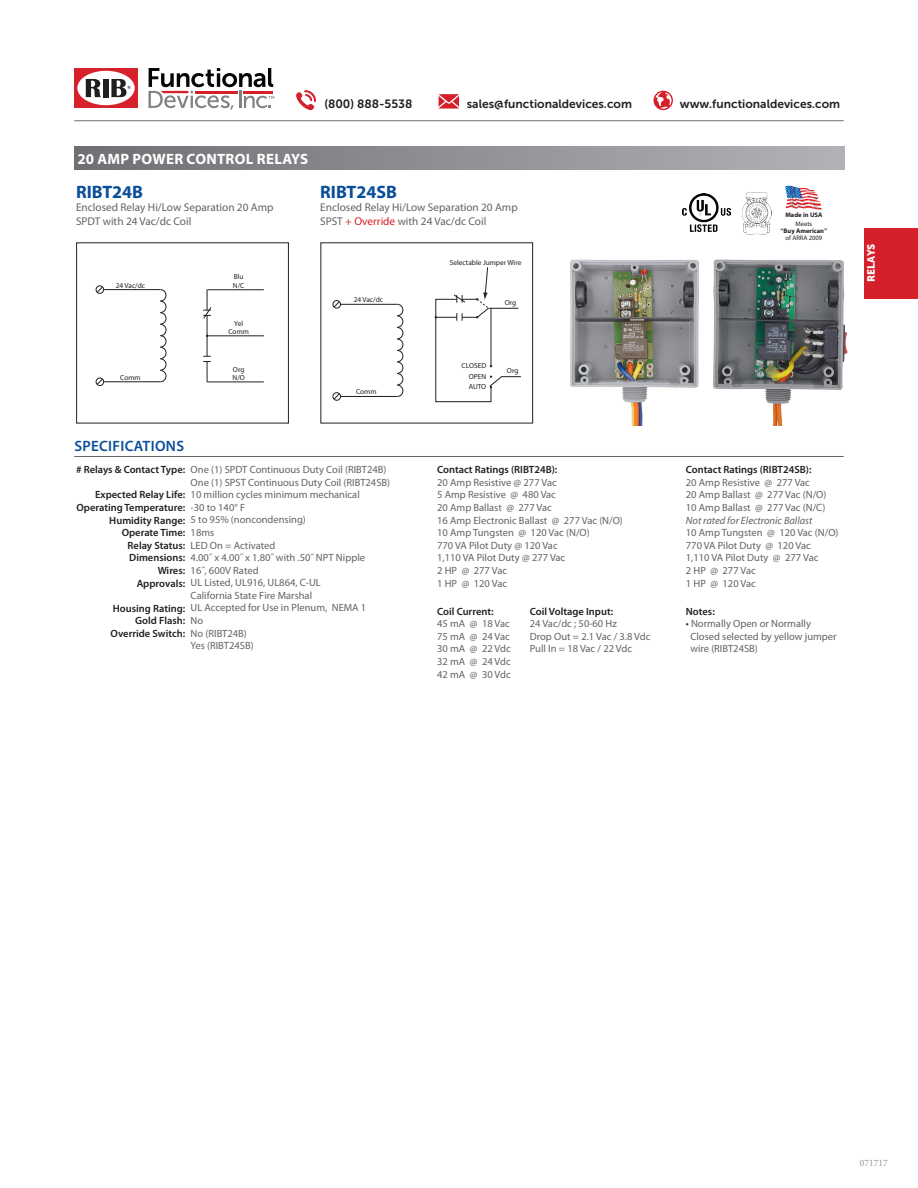
<style>
.page{position:relative;width:918px;height:1188px;background:#fff}
.page>*{position:absolute;margin:0;border:0;box-sizing:border-box;transform-origin:0 0}
.t1{font:700 18px "Myriad Pro";color:#0a4e9a}
.t2{font:700 15px "Myriad Pro";letter-spacing:.02em;color:#fff}
.t3{font:600 15px "Myriad Pro";letter-spacing:.02em;color:#0a4e9a}
.t4{font:12px "Museo Sans 700";color:#231f20}
.t5{font:11.25px/13.5px "Myriad Pro";color:#636366}
.t6{font:10.5px/12.6px "Myriad Pro";color:#636366}
.t7{font:600 10.5px "Myriad Pro";color:#231f20}
.t8{font:italic 10.5px "Myriad Pro";color:#636366}
.t9{font:10.5px "Museo Sans 900";letter-spacing:-.005em;color:#fff}
.t10{font:9.75px "Minion Pro";color:#939598}
.t11{font:7.35px/8.4px "Myriad Pro";color:#231f20}
.t12{font:700 6.6px/8.4px "Myriad Pro";color:#231f20;text-align:center}
.s1{color:#d5202a}
.s2{font-weight:400}
.s3{font-family:"Adobe Garamond Pro"}
.s4{color:#231f20}
</style>
<div class="page">
<div style="left:74px;top:68px;width:64px;height:40px;background:#d6202a"></div>
<div style="left:77px;top:71px;width:58px;height:34px;background:#fff;border-radius:50%"></div>
<svg style="left:86px;top:79px;width:15px;height:18px"></svg>
<div style="left:103px;top:79px;width:5px;height:18px;background:#211e1e"></div>
<svg style="left:111px;top:79px;width:20px;height:18px"></svg>
<svg style="left:149px;top:68px;width:125px;height:42px"></svg>
<div style="left:864px;top:228px;width:54px;height:70px;background:#d5202a"></div>
<hr style="left:74px;top:120px;width:770px;height:1px;background:#6f7073">
<svg style="left:296px;top:90px;width:20px;height:20px"></svg>
<svg style="left:654px;top:91px;width:19px;height:19px"></svg>
<svg style="left:439px;top:94px;width:20px;height:15px"></svg>
<div style="left:76px;top:243px;width:213px;height:180px;border:1px solid #231f20"></div>
<hr style="left:104px;top:289px;width:56px;height:1px;background:#231f20">
<svg style="left:160px;top:289px;width:7px;height:93px"></svg>
<hr style="left:104px;top:382px;width:56px;height:1px;background:#231f20">
<hr style="left:207px;top:289px;width:57px;height:1px;background:#231f20">
<hr style="left:207px;top:382px;width:57px;height:1px;background:#231f20">
<hr style="left:207px;top:336px;width:57px;height:1px;background:#231f20">
<div style="left:96px;top:286px;width:8px;height:8px;border:1px solid #231f20;border-radius:50%"></div>
<svg style="left:96px;top:286px;width:7px;height:7px"></svg>
<div style="left:96px;top:378px;width:8px;height:8px;border:1px solid #231f20;border-radius:50%"></div>
<svg style="left:96px;top:378px;width:7px;height:7px"></svg>
<svg style="left:203px;top:290px;width:9px;height:92px"></svg>
<img style="left:570px;top:259px;width:129px;height:166px">
<hr style="left:341px;top:304px;width:56px;height:1px;background:#231f20">
<svg style="left:397px;top:304px;width:6px;height:93px"></svg>
<hr style="left:340px;top:396px;width:57px;height:1px;background:#231f20">
<div style="left:333px;top:300px;width:8px;height:8px;border:1px solid #231f20;border-radius:50%"></div>
<svg style="left:333px;top:301px;width:7px;height:7px"></svg>
<div style="left:333px;top:392px;width:8px;height:9px;border:1px solid #231f20;border-radius:50%"></div>
<svg style="left:333px;top:393px;width:7px;height:7px"></svg>
<svg style="left:435px;top:267px;width:86px;height:135px"></svg>
<img style="left:713px;top:259px;width:135px;height:166px">
<hr style="left:74px;top:456px;width:770px;height:1px;background:#636366">
<div style="left:75px;top:147px;width:769px;height:22px;background:linear-gradient(to right,#6e7073,#b1b2b6)"></div>
<img style="left:683px;top:193px;width:47px;height:39px">
<img style="left:742px;top:192px;width:30px;height:42px">
<svg style="left:785px;top:186px;width:37px;height:24px"></svg>
<p class="t4" style="left:324px;top:98px;width:90px">(800) 888-5538</p>
<p class="t4" style="left:467px;top:98px;width:167px">sales@functionaldevices.com</p>
<p class="t4" style="left:680px;top:98px;width:162px">www.functionaldevices.com</p>
<p class="t2" style="left:78px;top:149px;width:232px">20 AMP POWER CONTROL RELAYS</p>
<p class="t1" style="left:76px;top:180px;width:69px">RIBT24B</p>
<p class="t5" style="left:76px;top:201px;width:199px">Enclosed Relay Hi/Low Separation 20 Amp<br>SPDT with 24 Vac/dc Coil</p>
<p class="t1" style="left:320px;top:180px;width:78px">RIBT24SB</p>
<p class="t5" style="left:320px;top:201px;width:199px">Enclosed Relay Hi/Low Separation 20 Amp<br>SPST <span class="s1">+ Override</span> with 24 Vac/dc Coil</p>
<p class="t11" style="left:116px;top:281px;width:31px">24 Vac/dc</p>
<p class="t11" style="left:120px;top:373px;width:22px">Comm</p>
<p class="t11" style="left:233px;top:273px;width:13px">Blu<br>N/C</p>
<p class="t11" style="left:228px;top:319px;width:22px;text-align:center">Yel<br>Comm</p>
<p class="t11" style="left:233px;top:365px;width:14px">Org<br>N/O</p>
<p class="t11" style="left:354px;top:296px;width:31px">24 Vac/dc</p>
<p class="t11" style="left:356px;top:387px;width:22px">Comm</p>
<p class="t11" style="left:450px;top:258px;width:73px">Selectable Jumper Wire</p>
<p class="t11" style="left:505px;top:298px;width:13px">Org</p>
<p class="t11" style="left:469px;top:361px;width:19px;line-height:10.5px;text-align:justify;text-indent:-7px">CLOSED OPEN AUTO</p>
<p class="t11" style="left:507px;top:366px;width:13px">Org</p>
<p class="t12" style="left:785px;top:211px;width:39px">Made in USA<br><span class="s2">Meets</span></p>
<p class="t12" style="left:781px;top:227px;width:48px;line-height:7.1px"><span class="s3">“</span>Buy American<span class="s3">” </span><span class="s2">of ARRA 2009</span></p>
<p class="t3" style="left:74px;top:436px;width:111px">SPECIFICATIONS</p>
<p class="t7" style="left:76px;top:463px;width:111px"># Relays &amp; Contact Type:</p>
<p class="t7" style="left:95px;top:488px;width:92px">Expected Relay Life:</p>
<p class="t7" style="left:77px;top:501px;width:110px">Operating Temperature:</p>
<p class="t7" style="left:109px;top:513px;width:77px">Humidity Range:</p>
<p class="t7" style="left:122px;top:526px;width:65px">Operate Time:</p>
<p class="t7" style="left:128px;top:539px;width:59px">Relay Status:</p>
<p class="t7" style="left:129px;top:551px;width:58px">Dimensions:</p>
<p class="t7" style="left:158px;top:564px;width:29px">Wires:</p>
<p class="t7" style="left:137px;top:576px;width:50px">Approvals:</p>
<p class="t7" style="left:113px;top:602px;width:74px">Housing Rating:</p>
<p class="t7" style="left:135px;top:614px;width:52px">Gold Flash:</p>
<p class="t7" style="left:111px;top:627px;width:76px">Override Switch:</p>
<p class="t6" style="left:191px;top:463px;width:201px">One (1) SPDT Continuous Duty Coil (RIBT24B)<br>One (1) SPST Continuous Duty Coil (RIBT24SB)<br>10 million cycles minimum mechanical<br>-30 to 140° F<br>5 to 95% (noncondensing)<br>18ms<br>LED On = Activated<br>4.00˝ x 4.00˝ x 1.80˝ with .50˝ NPT Nipple<br>16˝, 600V Rated<br>UL Listed, UL916, UL864, C-UL<br>California State Fire Marshal<br>UL Accepted for Use in Plenum, NEMA 1<br>No<br>No (RIBT24B)<br>Yes (RIBT24SB)</p>
<p class="t7" style="left:437px;top:463px;width:122px">Contact Ratings (RIBT24B):</p>
<p class="t6" style="left:437px;top:476px;width:121px">20 Amp Resistive @ 277 Vac</p>
<p class="t6" style="left:437px;top:488px;width:120px">5 Amp Resistive @ 480 Vac</p>
<p class="t6" style="left:437px;top:501px;width:116px">20 Amp Ballast @ 277 Vac</p>
<p class="t6" style="left:437px;top:514px;width:187px">16 Amp Electronic Ballast @ 277 Vac (N/O)</p>
<p class="t6" style="left:437px;top:526px;width:154px">10 Amp Tungsten @ 120 Vac (N/O)</p>
<p class="t6" style="left:437px;top:539px;width:122px">770 VA Pilot Duty @ 120 Vac</p>
<p class="t6" style="left:437px;top:551px;width:130px">1,110 VA Pilot Duty @ 277 Vac</p>
<p class="t6" style="left:437px;top:564px;width:71px">2 HP @ 277 Vac</p>
<p class="t6" style="left:437px;top:577px;width:71px">1 HP @ 120 Vac</p>
<p class="t7" style="left:437px;top:604px;width:58px">Coil Current:</p>
<p class="t6" style="left:437px;top:617px;width:74px">45 mA @ 18 Vac</p>
<p class="t6" style="left:437px;top:630px;width:74px">75 mA @ 24 Vac</p>
<p class="t6" style="left:437px;top:642px;width:75px">30 mA @ 22 Vdc</p>
<p class="t6" style="left:437px;top:655px;width:75px">32 mA @ 24 Vdc</p>
<p class="t6" style="left:437px;top:668px;width:75px">42 mA @ 30 Vdc</p>
<p class="t7" style="left:530px;top:604px;width:85px">Coil Voltage Input:</p>
<p class="t6" style="left:530px;top:617px;width:89px">24 Vac/dc ; 50-60 Hz</p>
<p class="t6" style="left:530px;top:630px;width:122px">Drop Out = 2.1 Vac / 3.8 Vdc</p>
<p class="t6" style="left:530px;top:642px;width:104px">Pull In = 18 Vac / 22 Vdc</p>
<p class="t7" style="left:686px;top:463px;width:127px">Contact Ratings (RIBT24SB):</p>
<p class="t6" style="left:686px;top:476px;width:126px">20 Amp Resistive @ 277 Vac</p>
<p class="t6" style="left:686px;top:488px;width:142px">20 Amp Ballast @ 277 Vac (N/O)</p>
<p class="t6" style="left:686px;top:501px;width:141px">10 Amp Ballast @ 277 Vac (N/C)</p>
<p class="t8" style="left:686px;top:514px;width:128px">Not rated for Electronic Ballast</p>
<p class="t6" style="left:686px;top:526px;width:154px">10 Amp Tungsten @ 120 Vac (N/O)</p>
<p class="t6" style="left:686px;top:539px;width:126px">770 VA Pilot Duty @ 120 Vac</p>
<p class="t6" style="left:686px;top:551px;width:134px">1,110 VA Pilot Duty @ 277 Vac</p>
<p class="t6" style="left:686px;top:564px;width:71px">2 HP @ 277 Vac</p>
<p class="t6" style="left:686px;top:577px;width:71px">1 HP @ 120 Vac</p>
<p class="t7" style="left:686px;top:604px;width:30px">Notes:</p>
<p class="t6" style="left:690px;top:617px;width:148px;text-indent:-4px"><span class="s4">•</span> Normally Open or Normally<br>Closed selected by yellow jumper wire (RIBT24SB)</p>
<p class="t9" style="left:865px;top:282px;width:40px;rotate:-90deg">RELAYS</p>
<p class="t10" style="left:860px;top:1157px;width:30px">071717</p>
</div>
